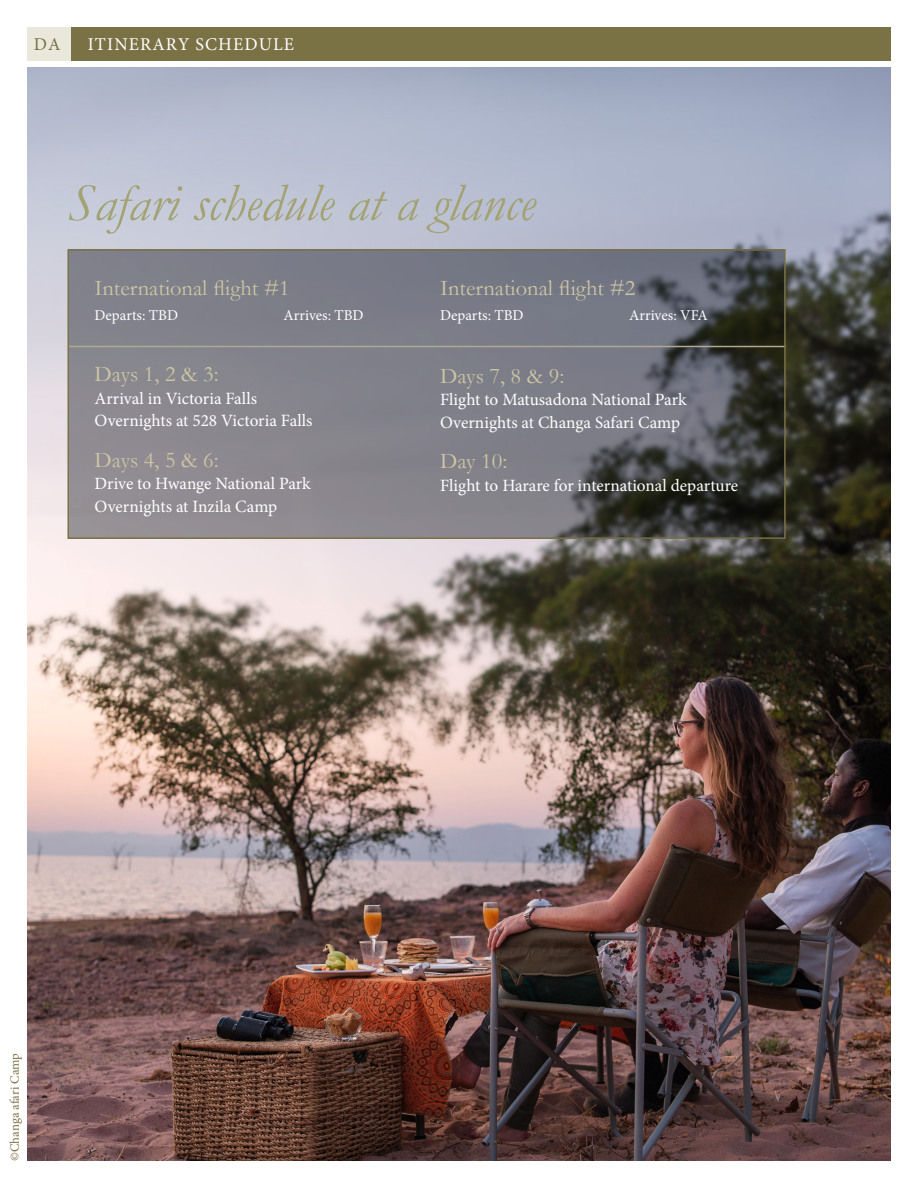
<style>
.page{position:relative;width:918px;height:1188px;background:#fff}
.page>*{position:absolute;margin:0;border:0;box-sizing:border-box;transform-origin:0 0}
.Sidebar_Header{font:italic 54px "Garamond";color:#a2a272}
.body{font:22.5px "Garamond";color:#cec6a3}
.t1{font:18px "Minion Pro";letter-spacing:.06em;color:#fff}
.t2{font:18px "Minion Pro";color:#7a7145}
.body-2{font:17.25px/22.5px "Minion Pro";color:#fff}
.body-3{font:15px "Minion Pro";color:#fff}
.Flight_info{font:12.75px "Minion Pro";letter-spacing:-.01em;color:#7a7145}
</style>
<div class="page">
<img style="left:27px;top:68px;width:864px;height:1093px">
<div style="left:27px;top:27px;width:864px;height:34px;background:#7a7145"></div>
<div style="left:27px;top:27px;width:43px;height:34px;background:#e9e8db"></div>
<svg style="left:71px;top:252px;width:712px;height:284px;background:#74747b"></svg>
<hr style="left:68px;top:346px;width:718px;height:1px;background:#b1a98f">
<div style="left:68px;top:249px;width:718px;height:290px;border:2px solid #7a7145"></div>
<p class="t2" style="left:34px;top:32px;width:28px">DA</p>
<p class="t1" style="left:88px;top:32px;width:208px">ITINERARY SCHEDULE</p>
<p class="Sidebar_Header" style="left:68px;top:166px;width:469px">Safari schedule at a glance</p>
<p class="body" style="left:94px;top:273px;width:197px">International flight #1</p>
<p class="body-3" style="left:94px;top:305px;width:85px">Departs: TBD</p>
<p class="body-3" style="left:284px;top:305px;width:82px">Arrives: TBD</p>
<p class="body" style="left:94px;top:359px;width:126px">Days 1, 2 &amp; 3:</p>
<p class="body-2" style="left:94px;top:387px;width:219px">Arrival in Victoria Falls<br>Overnights at 528 Victoria Falls</p>
<p class="body" style="left:94px;top:444px;width:126px">Days 4, 5 &amp; 6:</p>
<p class="body-2" style="left:94px;top:472px;width:218px">Drive to Hwange National Park<br>Overnights at Inzila Camp</p>
<p class="body" style="left:440px;top:273px;width:197px">International flight #2</p>
<p class="body-3" style="left:440px;top:305px;width:85px">Departs: TBD</p>
<p class="body-3" style="left:629px;top:305px;width:80px">Arrives: VFA</p>
<p class="body" style="left:440px;top:361px;width:126px">Days 7, 8 &amp; 9:</p>
<p class="body-2" style="left:440px;top:389px;width:248px">Flight to Matusadona National Park<br>Overnights at Changa Safari Camp</p>
<p class="body" style="left:440px;top:446px;width:69px">Day 10:</p>
<p class="body-2" style="left:440px;top:474px;width:300px">Flight to Harare for international departure</p>
<p class="Flight_info" style="left:6px;top:1161px;width:109px;rotate:-90deg">©Changa afari Camp</p>
</div>
